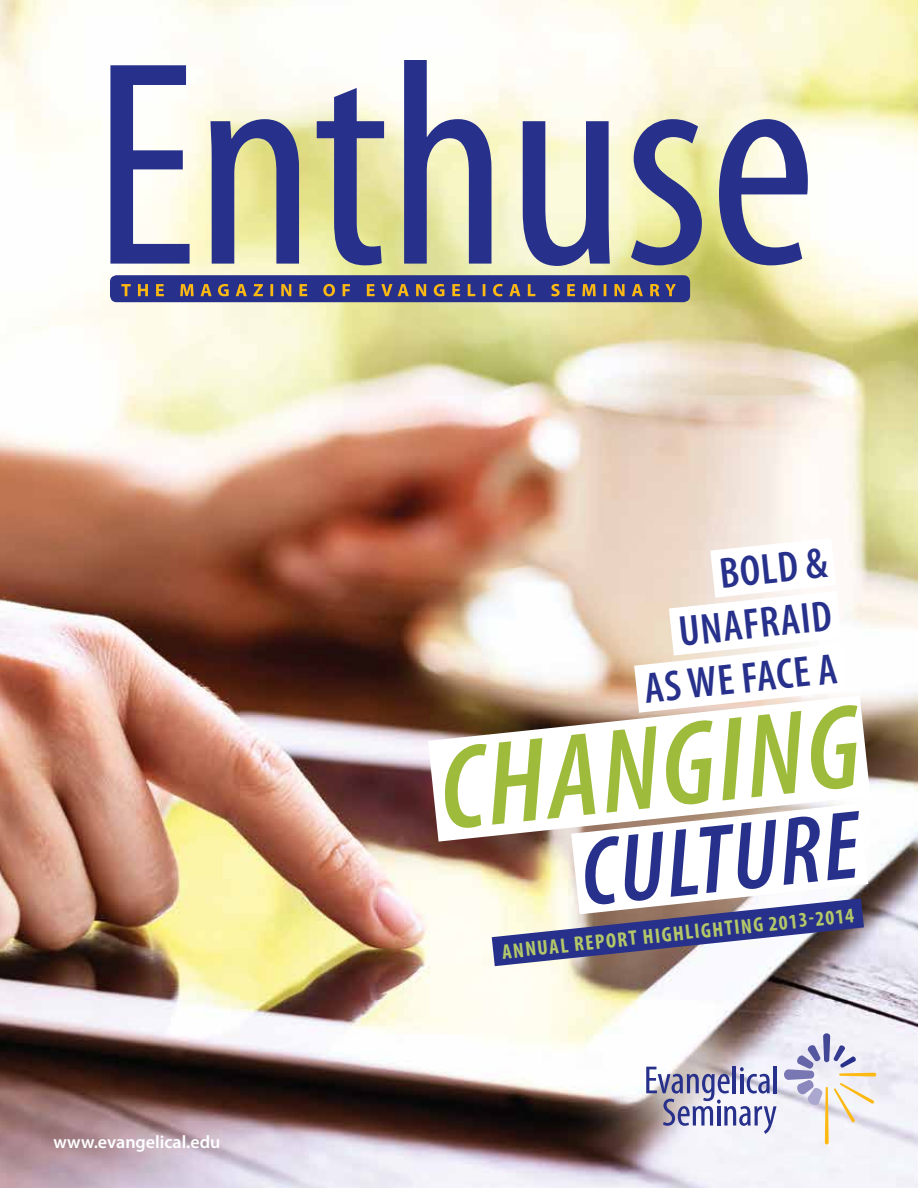
<style>
.page{position:relative;width:918px;height:1188px;background:#fff}
.page>*{position:absolute;margin:0;border:0;box-sizing:border-box;transform-origin:0 0}
.t1{font:italic 600 condensed 120px "Myriad Pro";color:#9ebb3b}
.t2{font:italic 600 condensed 97.5px "Myriad Pro";color:#27318b}
.t3{font:600 condensed 43.5px/53.2px "Myriad Pro";color:#27318b;text-align:right}
.t4{font:700 condensed 21px "Myriad Pro";color:#b4c869}
.t5{font:600 18px "Myriad Pro";color:#fff}
</style>
<div class="page">
<img style="left:0;top:0;width:918px;height:1188px">
<svg style="left:110px;top:60px;width:698px;height:206px"></svg>
<div style="left:110px;top:275px;width:580px;height:27px;background:#27318b;border-radius:7px"></div>
<svg style="left:121px;top:284px;width:555px;height:12px"></svg>
<hr style="left:733px;top:1066px;width:3px;height:27px;background:#27318b">
<hr style="left:774px;top:1066px;width:3px;height:27px;background:#27318b">
<svg style="left:646px;top:1067px;width:131px;height:67px"></svg>
<hr style="left:717px;top:1106px;width:3px;height:20px;background:#27318b">
<svg style="left:784px;top:1033px;width:92px;height:112px"></svg>
<svg style="left:428px;top:696px;width:442px;height:146px"></svg>
<svg style="left:634px;top:538px;width:213px;height:175px"></svg>
<svg style="left:492px;top:803px;width:376px;height:163px"></svg>
<p class="t5" style="left:53px;top:1130px;width:168px">www.evangelical.edu</p>
<h3 class="t3" style="left:630px;top:555px;width:197px;rotate:-6deg">Bold &amp; unafraid as we face a</h3>
<h1 class="t1" style="left:432px;top:717px;width:423px;rotate:-6deg">Changing</h1>
<h2 class="t2" style="left:575px;top:814px;width:281px;rotate:-6deg">culture</h2>
<p class="t4" style="left:501px;top:939px;width:356px;rotate:-6deg">ANNUAL REPORT HIGHLIGHTING 2013-2014</p>
</div>
